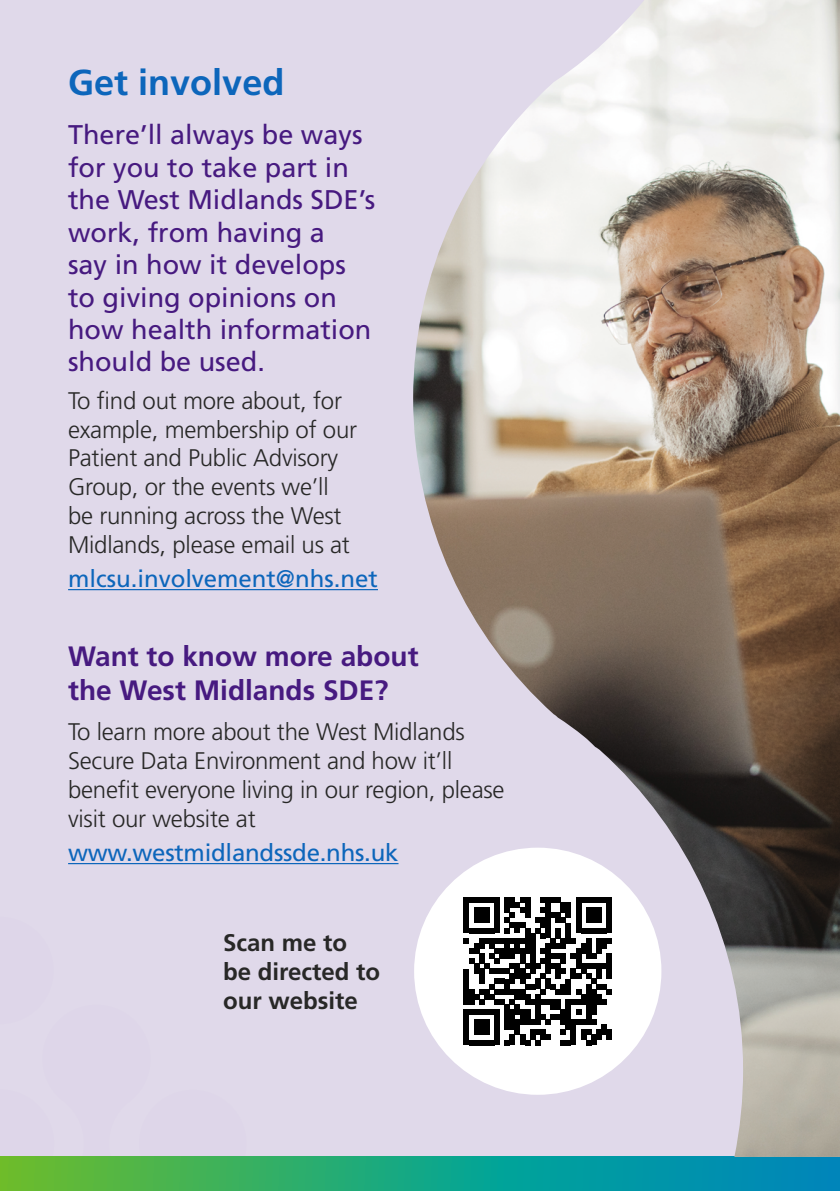
<style>
.page{position:relative;width:840px;height:1191px;background:#fff}
.page>*{position:absolute;margin:0;border:0;box-sizing:border-box;transform-origin:0 0}
.H2{font:700 36px "Frutiger LT Std";color:#0d66bb}
.H3{font:700 28px/34px "Frutiger LT Std";color:#471a80}
.Intro_Paragraph{font:27px/32.4px "Frutiger LT Std";color:#471a80}
.Paragraph{font:300 24px/28.8px "Frutiger LT Std";letter-spacing:-.01em;color:#282827}
.Paragraph-2{font:24px "Frutiger LT Std";letter-spacing:-.01em;color:#0d66bb}
.Paragraph-3{font:700 24px/28.8px "Frutiger LT Std";color:#282827}
</style>
<div class="page">
<div style="left:0;top:0;width:839px;height:1191px;background:#e0d9ea"></div>
<svg style="left:0;top:1157px;width:839px;height:34px;background:#21a47e"></svg>
<img style="left:413px;top:0;width:426px;height:1157px">
<hr style="left:68px;top:589px;width:310px;height:1px;background:#0d66bb">
<hr style="left:68px;top:863px;width:330px;height:1px;background:#0d66bb">
<svg style="left:463px;top:897px;width:148px;height:148px;background:#676767"></svg>
<div style="left:606px;top:1029px;width:5px;height:11px;background:#000"></div>
<h1 class="H2" style="left:68px;top:61px;width:218px">Get involved</h1>
<p class="Intro_Paragraph" style="left:68px;top:119px;width:308px">There’ll always be ways for you to take part in the West Midlands SDE’s work, from having a<br>say in how it develops to giving opinions on how health information should be used.</p>
<p class="Paragraph" style="left:68px;top:386px;width:290px">To find out more about, for example, membership of our<br>Patient and Public Advisory<br>Group, or the events we’ll be running across the West<br>Midlands, please email us at</p>
<p class="Paragraph-2" style="left:68px;top:565px;width:311px">mlcsu.involvement@nhs.net</p>
<h2 class="H3" style="left:68px;top:639px;width:352px">Want to know more about the West Midlands SDE?</h2>
<p class="Paragraph" style="left:68px;top:718px;width:438px">To learn more about the West Midlands Secure Data Environment and how it’ll benefit everyone living in our region, please visit our website at</p>
<p class="Paragraph-2" style="left:68px;top:838px;width:332px">www.westmidlandssde.nhs.uk</p>
<p class="Paragraph-3" style="left:223px;top:928px;width:158px">Scan me to be directed to our website</p>
</div>
